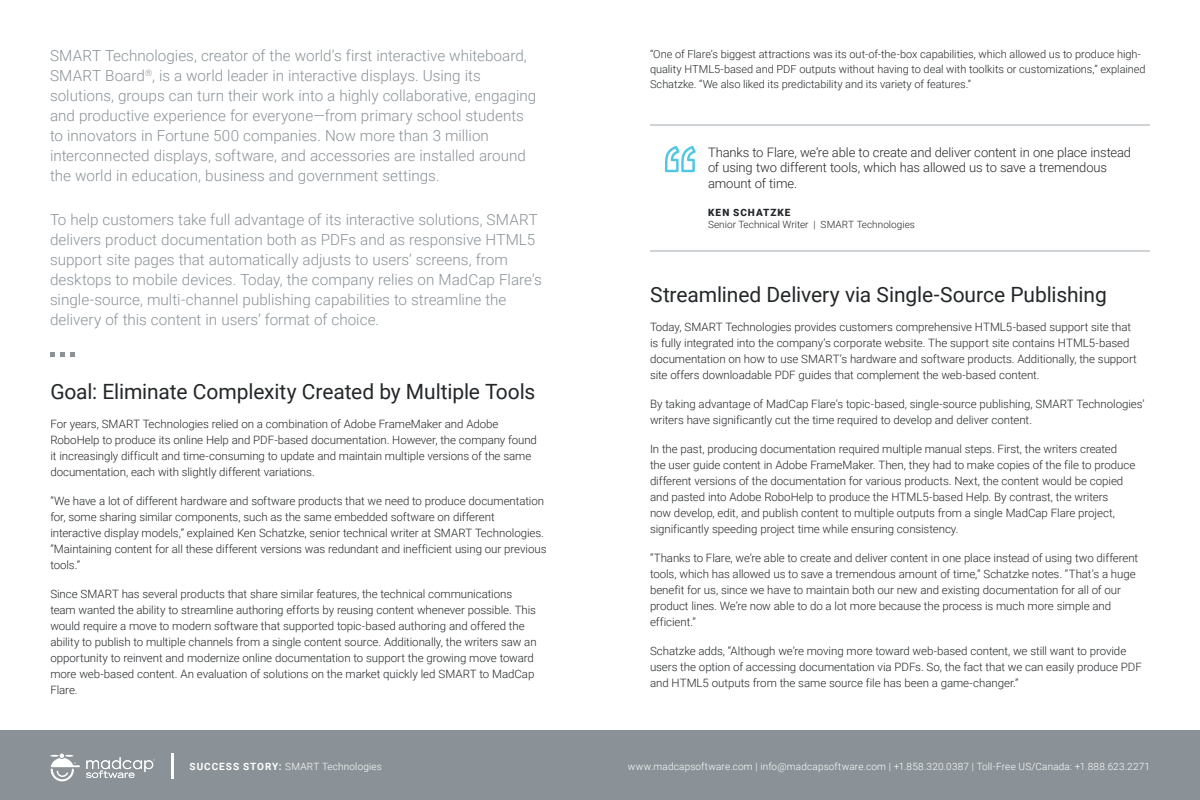
<style>
.page{position:relative;width:1200px;height:800px;background:#fff}
.page>*{position:absolute;margin:0;border:0;box-sizing:border-box;transform-origin:0 0}
.t1{font:21px "Roboto";letter-spacing:-.005em;color:#242729}
.t2{font:300 15.2px/20px "Roboto";color:#8a9297}
.t3{font:300 13px/15.6px "Roboto";letter-spacing:-.01em;color:#242729}
.t4{font:300 11.5px/16px "Roboto";letter-spacing:-.005em;color:#242729}
.t5{font:300 11px/15px "Roboto";letter-spacing:-.005em;color:#242729}
.t6{font:300 10px "Roboto";letter-spacing:.015em;color:#fff}
.t7{font:300 10px "Roboto";letter-spacing:.005em;color:#242729}
.t8{font:900 10px "Roboto";letter-spacing:.1em;color:#242729}
.s1{font-weight:700}
</style>
<div class="page">
<div style="left:0;top:730px;width:1200px;height:70px;background:#8a9297"></div>
<svg style="left:50px;top:352px;width:25px;height:5px"></svg>
<hr style="left:171px;top:753px;width:3px;height:26px;background:#fff">
<svg style="left:50px;top:754px;width:30px;height:27px"></svg>
<svg style="left:86px;top:757px;width:69px;height:21px"></svg>
<svg style="left:665px;top:146px;width:31px;height:26px"></svg>
<hr style="left:650px;top:124px;width:500px;height:1px;background:#d0d3d5">
<hr style="left:650px;top:250px;width:500px;height:1px;background:#d0d3d5">
<p class="t2" style="left:50px;top:45px;width:488px">SMART Technologies, creator of the world’s first interactive whiteboard, SMART Board<sup>®</sup>, is a world leader in interactive displays. Using its solutions, groups can turn their work into a highly collaborative, engaging and productive experience for everyone—from primary school students to innovators in Fortune 500 companies. Now more than 3 million interconnected displays, software, and accessories are installed around the world in education, business and government settings.</p>
<p class="t2" style="left:50px;top:209px;width:494px">To help customers take full advantage of its interactive solutions, SMART delivers product documentation both as PDFs and as responsive HTML5 support site pages that automatically adjusts to users’ screens, from desktops to mobile devices. Today, the company relies on MadCap Flare’s single-source, multi-channel publishing capabilities to streamline the delivery of this content in users’ format of choice.</p>
<h1 class="t1" style="left:50px;top:377px;width:487px">Goal: Eliminate Complexity Created by Multiple Tools</h1>
<p class="t4" style="left:50px;top:416px;width:488px">For years, SMART Technologies relied on a combination of Adobe FrameMaker and Adobe RoboHelp to produce its online Help and PDF-based documentation. However, the company found it increasingly difficult and time-consuming to update and maintain multiple versions of the same documentation, each with slightly different variations.</p>
<p class="t4" style="left:50px;top:493px;width:498px">“We have a lot of different hardware and software products that we need to produce documentation for, some sharing similar components, such as the same embedded software on different interactive display models,” explained Ken Schatzke, senior technical writer at SMART Technologies. “Maintaining content for all these different versions was redundant and inefficient using our previous tools.”</p>
<p class="t4" style="left:50px;top:586px;width:488px">Since SMART has several products that share similar features, the technical communications team wanted the ability to streamline authoring efforts by reusing content whenever possible. This would require a move to modern software that supported topic-based authoring and offered the ability to publish to multiple channels from a single content source. Additionally, the writers saw an opportunity to reinvent and modernize online documentation to support the growing move toward more web-based content. An evaluation of solutions on the market quickly led SMART to MadCap Flare.</p>
<p class="t5" style="left:650px;top:46px;width:497px">“One of Flare’s biggest attractions was its out-of-the-box capabilities, which allowed us to produce high&shy;quality HTML5-based and PDF outputs without having to deal with toolkits or customizations,” explained<br>Schatzke. “We also liked its predictability and its variety of features.”</p>
<p class="t3" style="left:708px;top:144px;width:425px">Thanks to Flare, we’re able to create and deliver content in one place instead of using two different tools, which has allowed us to save a tremendous amount of time.</p>
<p class="t8" style="left:708px;top:206px;width:84px">KEN SCHATZKE</p>
<p class="t7" style="left:708px;top:218px;width:208px">Senior Technical Writer | SMART Technologies</p>
<h1 class="t1" style="left:650px;top:280px;width:458px">Streamlined Delivery via Single-Source Publishing</h1>
<p class="t4" style="left:650px;top:318px;width:488px">Today, SMART Technologies provides customers comprehensive HTML5-based support site that is fully integrated into the company’s corporate website. The support site contains HTML5-based documentation on how to use SMART’s hardware and software products. Additionally, the support site offers downloadable PDF guides that complement the web-based content.</p>
<p class="t4" style="left:650px;top:395px;width:496px">By taking advantage of MadCap Flare’s topic-based, single-source publishing, SMART Technologies’ writers have significantly cut the time required to develop and deliver content.</p>
<p class="t4" style="left:650px;top:440px;width:487px">In the past, producing documentation required multiple manual steps. First, the writers created the user guide content in Adobe FrameMaker. Then, they had to make copies of the file to produce different versions of the documentation for various products. Next, the content would be copied and pasted into Adobe RoboHelp to produce the HTML5-based Help. By contrast, the writers<br>now develop, edit, and publish content to multiple outputs from a single MadCap Flare project, significantly speeding project time while ensuring consistency.</p>
<p class="t4" style="left:650px;top:549px;width:490px">“Thanks to Flare, we’re able to create and deliver content in one place instead of using two different tools, which has allowed us to save a tremendous amount of time,” Schatzke notes. “That’s a huge benefit for us, since we have to maintain both our new and existing documentation for all of our product lines. We’re now able to do a lot more because the process is much more simple and efficient.”</p>
<p class="t4" style="left:650px;top:642px;width:493px">Schatzke adds, “Although we’re moving more toward web-based content, we still want to provide users the option of accessing documentation via PDFs. So, the fact that we can easily produce PDF and HTML5 outputs from the same source file has been a game-changer.”</p>
<p class="t6" style="left:190px;top:759px;width:194px"><span class="s1">SUCCESS STORY:</span> SMART Technologies</p>
<p class="t6" style="left:628px;top:759px;width:524px">www.madcapsoftware.com | info@madcapsoftware.com | +1.858.320.0387 | Toll-Free US/Canada: +1.888.623.2271</p>
</div>
